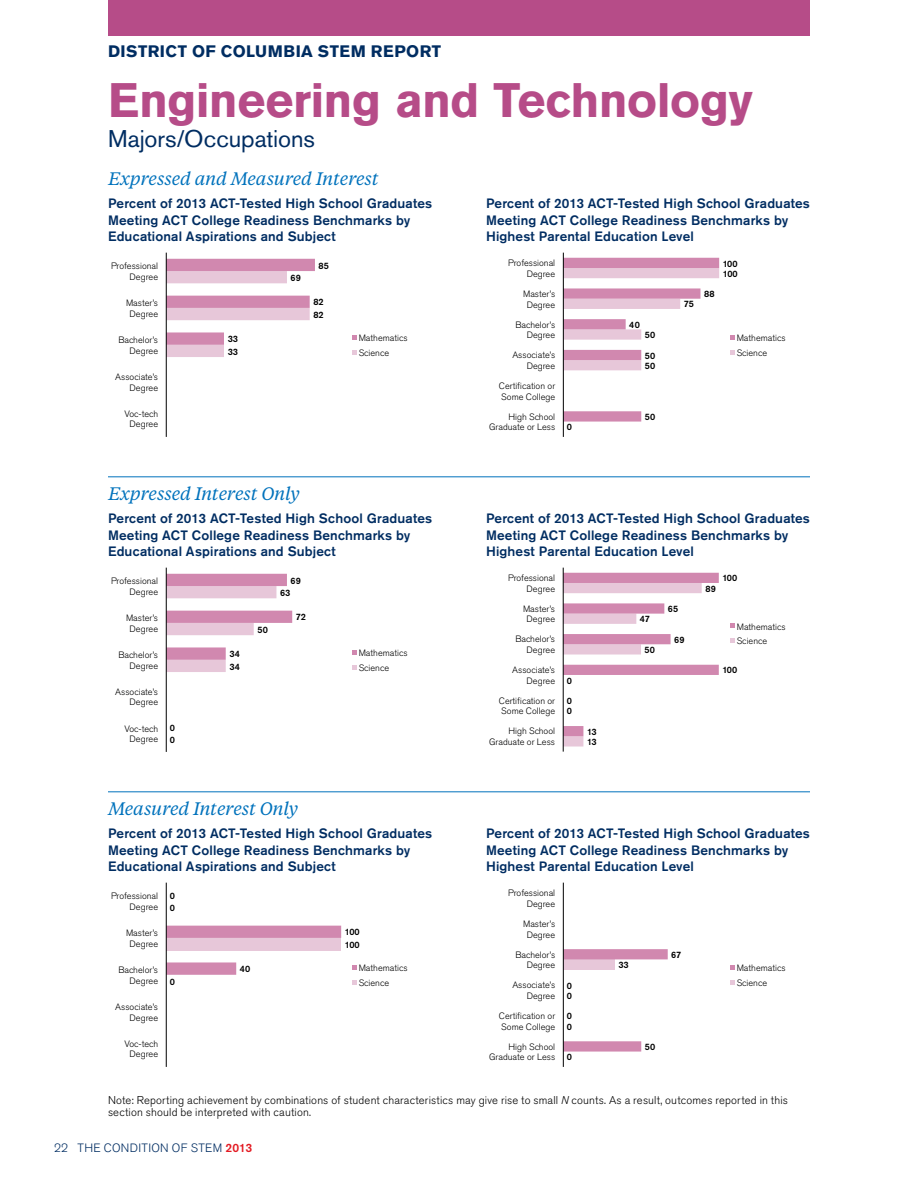
<style>
.page{position:relative;width:918px;height:1188px;background:#fff}
.page>*{position:absolute;margin:0;border:0;box-sizing:border-box;transform-origin:0 0}
.t1{font:700 48px "Akzidenz Grotesk Std";letter-spacing:-.01em;color:#b64c88}
.t2{font:24px "Akzidenz Grotesk Std";letter-spacing:-.005em;color:#002d62}
.t3{font:italic 18px "Tiempos Text";letter-spacing:-.01em;color:#0072bc}
.t4{font:700 16.5px "Akzidenz Grotesk Std";letter-spacing:.025em;color:#002d62}
.t5{font:500 13.5px/16.5px "Akzidenz Grotesk Std";letter-spacing:.01em;color:#002d62}
.t6{font:300 12px "Akzidenz Grotesk Std";letter-spacing:.03em;color:#002d62}
.t7{font:300 11.25px/12px "Akzidenz Grotesk Std";letter-spacing:.015em;color:#000}
.t8{font:300 9.15px/10.6px "Akzidenz Grotesk Std";color:#000001;text-align:right}
.t9{font:500 9.15px "Akzidenz Grotesk Std";color:#000001}
.s1{font-style:italic}
.s2{font-weight:500;color:#e31b23}
</style>
<div class="page">
<svg style="left:167px;top:574px;width:125px;height:98px"></svg>
<hr style="left:166px;top:568px;width:1px;height:184px;background:#000001">
<svg style="left:352px;top:650px;width:5px;height:5px"></svg>
<svg style="left:352px;top:665px;width:5px;height:4px"></svg>
<svg style="left:167px;top:259px;width:148px;height:98px"></svg>
<hr style="left:166px;top:253px;width:1px;height:184px;background:#000001">
<svg style="left:352px;top:335px;width:5px;height:5px"></svg>
<svg style="left:352px;top:350px;width:5px;height:4px"></svg>
<svg style="left:564px;top:258px;width:155px;height:164px"></svg>
<hr style="left:563px;top:253px;width:1px;height:184px;background:#000001">
<svg style="left:730px;top:335px;width:5px;height:5px"></svg>
<svg style="left:730px;top:350px;width:5px;height:4px"></svg>
<svg style="left:564px;top:573px;width:155px;height:174px"></svg>
<hr style="left:563px;top:568px;width:1px;height:184px;background:#000001">
<svg style="left:730px;top:623px;width:5px;height:5px"></svg>
<svg style="left:730px;top:638px;width:5px;height:5px"></svg>
<svg style="left:167px;top:926px;width:174px;height:49px"></svg>
<hr style="left:166px;top:883px;width:1px;height:184px;background:#000001">
<svg style="left:352px;top:965px;width:5px;height:5px"></svg>
<svg style="left:352px;top:980px;width:5px;height:4px"></svg>
<svg style="left:564px;top:949px;width:104px;height:103px"></svg>
<hr style="left:563px;top:883px;width:1px;height:184px;background:#000001">
<svg style="left:730px;top:965px;width:5px;height:5px"></svg>
<svg style="left:730px;top:980px;width:5px;height:4px"></svg>
<hr style="left:108px;top:476px;width:702px;height:1px;background:#0072bc">
<hr style="left:108px;top:791px;width:702px;height:1px;background:#0072bc">
<div style="left:108px;top:0;width:702px;height:36px;background:#b64c88"></div>
<h3 class="t4" style="left:108px;top:42px;width:31px">Distr</h3>
<h3 class="t4" style="left:160px;top:42px;width:271px">ict of Columbia STEM Report</h3>
<h1 class="t1" style="left:108px;top:73px;width:646px">Engineering and Technology</h1>
<h2 class="t2" style="left:108px;top:124px;width:208px">Majors/Occupations</h2>
<h3 class="t3" style="left:108px;top:166px;width:272px">Expressed and Measured Interest</h3>
<h3 class="t5" style="left:108px;top:195px;width:326px">Percent of 2013 ACT-Tested High School Graduates<br>Meeting ACT College Readiness Benchmarks by<br>Educational Aspirations and Subject</h3>
<h3 class="t5" style="left:486px;top:195px;width:326px">Percent of 2013 ACT-Tested High School Graduates<br>Meeting ACT College Readiness Benchmarks by<br>Highest Parental Education Level</h3>
<p class="t8" style="left:111px;top:261px;width:49px">Professional<br>Degree</p>
<p class="t9" style="left:291px;top:272px;width:12px">69</p>
<p class="t9" style="left:319px;top:260px;width:12px">85</p>
<p class="t8" style="left:508px;top:258px;width:49px">Professional<br>Degree</p>
<p class="t9" style="left:723px;top:258px;width:16px">100</p>
<p class="t9" style="left:723px;top:268px;width:16px">100</p>
<p class="t8" style="left:126px;top:298px;width:34px;text-align:center">Master’s<br>Degree</p>
<p class="t9" style="left:313px;top:297px;width:12px">82</p>
<p class="t9" style="left:313px;top:309px;width:12px">82</p>
<p class="t8" style="left:523px;top:289px;width:34px;text-align:center">Master’s<br>Degree</p>
<p class="t9" style="left:684px;top:299px;width:12px">75</p>
<p class="t9" style="left:704px;top:288px;width:12px">88</p>
<p class="t8" style="left:118px;top:335px;width:41px">Bachelor’s<br>Degree</p>
<p class="t9" style="left:228px;top:333px;width:12px">33</p>
<p class="t9" style="left:228px;top:346px;width:12px">33</p>
<p class="t8" style="left:359px;top:331px;width:50px;line-height:14.7px;text-align:left">Mathematics<br>Science</p>
<p class="t8" style="left:515px;top:319px;width:41px">Bachelor’s<br>Degree</p>
<p class="t8" style="left:512px;top:350px;width:44px">Associate’s<br>Degree</p>
<p class="t9" style="left:629px;top:319px;width:12px">40</p>
<p class="t9" style="left:645px;top:329px;width:12px">50</p>
<p class="t9" style="left:645px;top:350px;width:12px">50</p>
<p class="t9" style="left:645px;top:360px;width:12px">50</p>
<p class="t8" style="left:737px;top:331px;width:50px;line-height:14.7px;text-align:left">Mathematics<br>Science</p>
<p class="t8" style="left:115px;top:371px;width:44px">Associate’s<br>Degree</p>
<p class="t8" style="left:499px;top:381px;width:58px;text-align:left">Certification or<br>Some College</p>
<p class="t8" style="left:124px;top:408px;width:35px;text-align:center">Voc-tech<br>Degree</p>
<p class="t8" style="left:489px;top:411px;width:68px">High School<br>Graduate or Less</p>
<p class="t9" style="left:567px;top:422px;width:7px">0</p>
<p class="t9" style="left:645px;top:411px;width:12px">50</p>
<h3 class="t3" style="left:108px;top:481px;width:193px">Expressed Interest Only</h3>
<h3 class="t5" style="left:108px;top:510px;width:326px">Percent of 2013 ACT-Tested High School Graduates<br>Meeting ACT College Readiness Benchmarks by<br>Educational Aspirations and Subject</h3>
<h3 class="t5" style="left:486px;top:510px;width:326px">Percent of 2013 ACT-Tested High School Graduates<br>Meeting ACT College Readiness Benchmarks by<br>Highest Parental Education Level</h3>
<p class="t8" style="left:111px;top:576px;width:49px">Professional<br>Degree</p>
<p class="t9" style="left:291px;top:575px;width:12px">69</p>
<p class="t9" style="left:280px;top:587px;width:12px">63</p>
<p class="t8" style="left:508px;top:573px;width:48px">Professional<br>Degree</p>
<p class="t9" style="left:722px;top:573px;width:16px">100</p>
<p class="t9" style="left:705px;top:583px;width:12px">89</p>
<p class="t8" style="left:126px;top:613px;width:34px;text-align:center">Master’s<br>Degree</p>
<p class="t8" style="left:118px;top:650px;width:41px">Bachelor’s<br>Degree</p>
<p class="t9" style="left:229px;top:648px;width:12px">34</p>
<p class="t9" style="left:229px;top:661px;width:12px">34</p>
<p class="t9" style="left:257px;top:624px;width:12px">50</p>
<p class="t9" style="left:296px;top:612px;width:12px">72</p>
<p class="t8" style="left:359px;top:646px;width:50px;line-height:14.7px;text-align:left">Mathematics<br>Science</p>
<p class="t8" style="left:523px;top:603px;width:34px;text-align:center">Master’s<br>Degree</p>
<p class="t8" style="left:515px;top:634px;width:41px">Bachelor’s<br>Degree</p>
<p class="t9" style="left:640px;top:614px;width:11px">47</p>
<p class="t9" style="left:645px;top:644px;width:12px">50</p>
<p class="t9" style="left:668px;top:603px;width:12px">65</p>
<p class="t9" style="left:674px;top:634px;width:12px">69</p>
<p class="t8" style="left:737px;top:619px;width:50px;line-height:14.5px;text-align:left">Mathematics<br>Science</p>
<p class="t8" style="left:512px;top:665px;width:44px">Associate’s<br>Degree</p>
<p class="t9" style="left:567px;top:675px;width:7px">0</p>
<p class="t9" style="left:722px;top:665px;width:16px">100</p>
<p class="t8" style="left:115px;top:686px;width:44px">Associate’s<br>Degree</p>
<p class="t8" style="left:499px;top:695px;width:58px;text-align:left">Certification or<br>Some College</p>
<p class="t9" style="left:567px;top:695px;width:7px">0</p>
<p class="t9" style="left:567px;top:706px;width:7px">0</p>
<p class="t8" style="left:124px;top:723px;width:35px;text-align:center">Voc-tech<br>Degree</p>
<p class="t9" style="left:170px;top:722px;width:7px">0</p>
<p class="t9" style="left:170px;top:734px;width:7px">0</p>
<p class="t8" style="left:489px;top:726px;width:68px">High School<br>Graduate or Less</p>
<p class="t9" style="left:587px;top:726px;width:11px">13</p>
<p class="t9" style="left:587px;top:736px;width:11px">13</p>
<h3 class="t3" style="left:108px;top:796px;width:192px">Measured Interest Only</h3>
<h3 class="t5" style="left:108px;top:825px;width:326px">Percent of 2013 ACT-Tested High School Graduates<br>Meeting ACT College Readiness Benchmarks by<br>Educational Aspirations and Subject</h3>
<h3 class="t5" style="left:486px;top:825px;width:326px">Percent of 2013 ACT-Tested High School Graduates<br>Meeting ACT College Readiness Benchmarks by<br>Highest Parental Education Level</h3>
<p class="t8" style="left:111px;top:891px;width:49px">Professional<br>Degree</p>
<p class="t9" style="left:170px;top:890px;width:7px">0</p>
<p class="t9" style="left:170px;top:902px;width:7px">0</p>
<p class="t8" style="left:508px;top:888px;width:49px">Professional<br>Degree</p>
<p class="t8" style="left:126px;top:928px;width:34px;text-align:center">Master’s<br>Degree</p>
<p class="t9" style="left:345px;top:927px;width:16px">100</p>
<p class="t9" style="left:345px;top:939px;width:16px">100</p>
<p class="t8" style="left:523px;top:919px;width:34px;text-align:center">Master’s<br>Degree</p>
<p class="t8" style="left:118px;top:965px;width:41px">Bachelor’s<br>Degree</p>
<p class="t9" style="left:170px;top:976px;width:7px">0</p>
<p class="t9" style="left:240px;top:963px;width:12px">40</p>
<p class="t8" style="left:359px;top:961px;width:50px;line-height:14.7px;text-align:left">Mathematics<br>Science</p>
<p class="t8" style="left:515px;top:949px;width:41px">Bachelor’s<br>Degree</p>
<p class="t8" style="left:512px;top:980px;width:44px">Associate’s<br>Degree</p>
<p class="t9" style="left:567px;top:980px;width:7px">0</p>
<p class="t9" style="left:567px;top:990px;width:7px">0</p>
<p class="t9" style="left:618px;top:959px;width:12px">33</p>
<p class="t9" style="left:671px;top:949px;width:11px">67</p>
<p class="t8" style="left:737px;top:961px;width:50px;line-height:14.7px;text-align:left">Mathematics<br>Science</p>
<p class="t8" style="left:115px;top:1001px;width:44px">Associate’s<br>Degree</p>
<p class="t8" style="left:499px;top:1011px;width:58px;text-align:left">Certification or<br>Some College</p>
<p class="t9" style="left:567px;top:1011px;width:7px">0</p>
<p class="t9" style="left:567px;top:1021px;width:7px">0</p>
<p class="t8" style="left:124px;top:1038px;width:35px;text-align:center">Voc-tech<br>Degree</p>
<p class="t8" style="left:489px;top:1041px;width:68px">High School<br>Graduate or Less</p>
<p class="t9" style="left:567px;top:1052px;width:7px">0</p>
<p class="t9" style="left:645px;top:1041px;width:12px">50</p>
<p class="t7" style="left:108px;top:1094px;width:682px">N ote: Reporting achievement by combinations of student characteristics may give rise to small <span class="s1">N</span> counts. As a result, outcomes reported in this section should be interpreted with caution.</p>
<h3 class="t6" style="left:54px;top:1141px;width:200px">22 The Condition of STEM <span class="s2">2013</span></h3>
</div>
